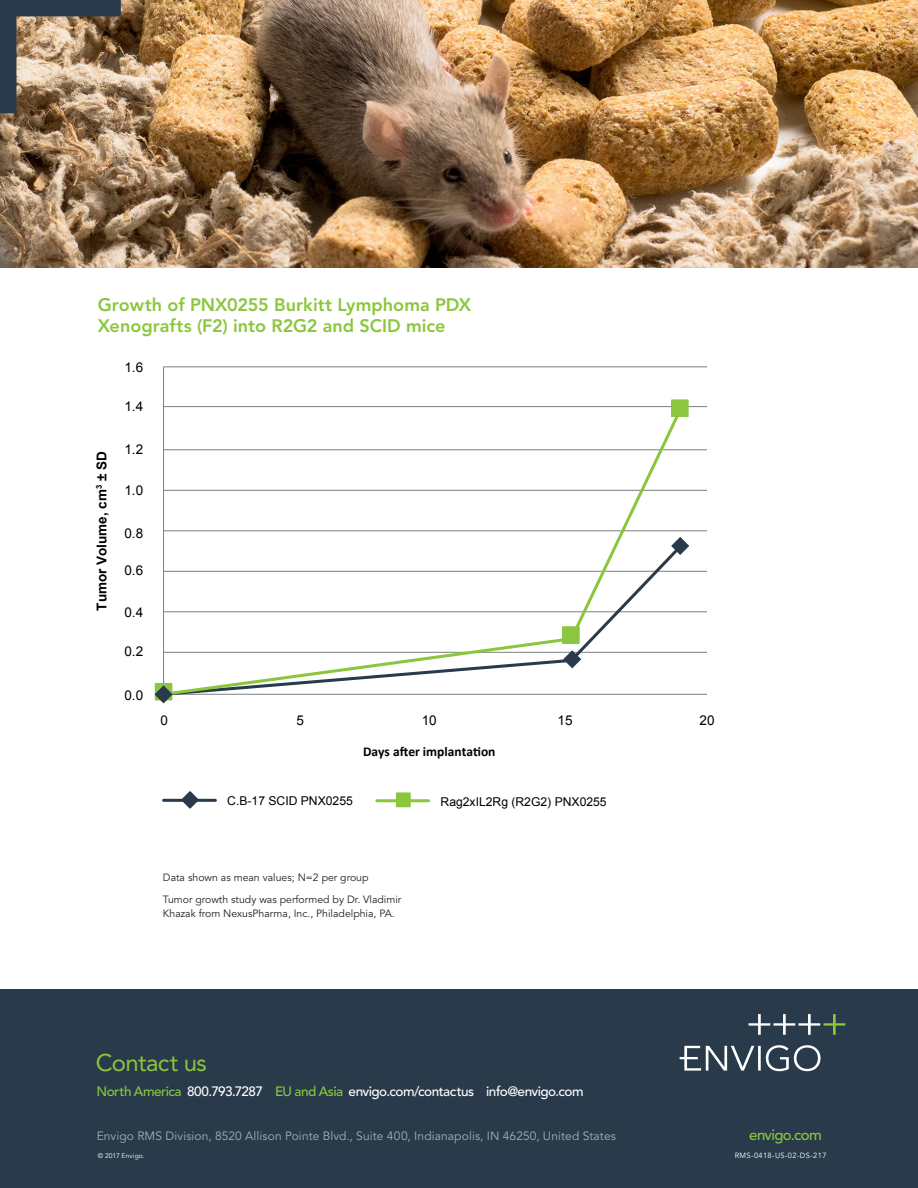
<style>
.page{position:relative;width:918px;height:1188px;background:#fff}
.page>*{position:absolute;margin:0;border:0;box-sizing:border-box;transform-origin:0 0}
.t1{font:24px "Avenir LT Std";letter-spacing:-.025em;color:#8bc63e}
.BODY_-_8_10_-_CHECK{font:800 18px/21px "Avenir LT Std";color:#8bc63e}
.BODY_-_8_10_-_CHECK-2{font:500 15px "Avenir LT Std";letter-spacing:-.04em;color:#8bc63e}
.t2{font:500 13.5px "Avenir LT Std";letter-spacing:-.035em;color:#fff}
.t3{font:13.5px "Arial";color:#000001}
.t4{font:700 13.5px "Calibri";color:#000001}
.t5{font:700 13.5px "Arial";color:#000001}
.t6{font:12.15px "Arial";color:#000001}
.t7{font:12px "Avenir LT Std";letter-spacing:.01em;color:#a7adb8}
.TABLE_BODY_-_7_9{font:10.5px/13.5px "Avenir LT Std";color:#231f20}
.t8{font:7.5px "Avenir LT Std";letter-spacing:.05em;color:#fff}
.t9{font:6.75px "Avenir LT Std";letter-spacing:.015em;color:#fff}
.s1{color:#8bc63e}
</style>
<div class="page">
<div style="left:0;top:989px;width:918px;height:199px;background:#293b4b"></div>
<svg style="left:680px;top:1045px;width:141px;height:26px"></svg>
<svg style="left:749px;top:1014px;width:96px;height:21px"></svg>
<img style="left:0;top:0;width:918px;height:268px">
<svg style="left:0;top:0;width:121px;height:113px;background:#8c7b69"></svg>
<hr style="left:164px;top:652px;width:543px;height:1px;background:#7b7e7f">
<hr style="left:164px;top:611px;width:543px;height:1px;background:#7b7e7f">
<hr style="left:164px;top:571px;width:543px;height:1px;background:#7b7e7f">
<hr style="left:164px;top:530px;width:543px;height:1px;background:#7b7e7f">
<hr style="left:164px;top:490px;width:543px;height:1px;background:#7b7e7f">
<hr style="left:164px;top:449px;width:543px;height:1px;background:#7b7e7f">
<hr style="left:164px;top:406px;width:543px;height:1px;background:#7b7e7f">
<hr style="left:164px;top:367px;width:543px;height:1px;background:#7b7e7f">
<hr style="left:163px;top:367px;width:1px;height:327px;background:#7b7e7f">
<hr style="left:164px;top:694px;width:543px;height:1px;background:#7b7e7f">
<svg style="left:160px;top:406px;width:524px;height:289px"></svg>
<hr style="left:164px;top:799px;width:51px;height:3px;background:#293b4b">
<svg style="left:180px;top:791px;width:20px;height:18px"></svg>
<hr style="left:377px;top:799px;width:52px;height:3px;background:#8bc63e">
<div style="left:397px;top:793px;width:13px;height:14px;background:#8bc63e"></div>
<div style="left:396px;top:792px;width:15px;height:15px;border:1px solid #8bc63e"></div>
<div style="left:155px;top:683px;width:17px;height:17px;border:1px solid #8bc63e"></div>
<div style="left:563px;top:627px;width:16px;height:16px;background:#8bc63e"></div>
<div style="left:562px;top:626px;width:18px;height:18px;border:1px solid #8bc63e"></div>
<div style="left:672px;top:400px;width:16px;height:16px;background:#8bc63e"></div>
<div style="left:671px;top:399px;width:18px;height:18px;border:1px solid #8bc63e"></div>
<svg style="left:670px;top:536px;width:20px;height:20px"></svg>
<svg style="left:154px;top:684px;width:20px;height:20px"></svg>
<svg style="left:562px;top:649px;width:20px;height:20px"></svg>
<p class="BODY_-_8_10_-_CHECK" style="left:98px;top:295px;width:375px">Growth of PNX0255 Burkitt Lymphoma PDX<br>Xenografts (F2) into R2G2 and SCID mice</p>
<p class="t3" style="left:124px;top:358px;width:20px">1.6</p>
<p class="t5" style="left:93px;top:611px;width:161px;rotate:-90deg">Tumor Volume, cm<sup>3</sup> ± SD</p>
<p class="t3" style="left:124px;top:397px;width:20px">1.4</p>
<p class="t3" style="left:124px;top:441px;width:20px">1.2</p>
<p class="t3" style="left:124px;top:481px;width:20px">1.0</p>
<p class="t3" style="left:124px;top:524px;width:20px">0.8</p>
<p class="t3" style="left:124px;top:562px;width:20px">0.6</p>
<p class="t3" style="left:124px;top:603px;width:20px">0.4</p>
<p class="t3" style="left:124px;top:643px;width:20px">0.2</p>
<p class="t3" style="left:124px;top:686px;width:20px">0.0</p>
<p class="t3" style="left:161px;top:711px;width:9px">0</p>
<p class="t3" style="left:296px;top:711px;width:9px">5</p>
<p class="t3" style="left:422px;top:711px;width:17px">10</p>
<p class="t3" style="left:558px;top:711px;width:17px">15</p>
<p class="t3" style="left:700px;top:711px;width:17px">20</p>
<p class="t4" style="left:363px;top:743px;width:134px">Days after implantation</p>
<p class="t6" style="left:227px;top:793px;width:127px">C.B-17 SCID PNX0255</p>
<p class="t6" style="left:441px;top:794px;width:168px">Rag2xIL2Rg (R2G2) PNX0255</p>
<p class="TABLE_BODY_-_7_9" style="left:163px;top:871px;width:207px">Data shown as mean values; N=2 per group</p>
<p class="TABLE_BODY_-_7_9" style="left:163px;top:893px;width:240px">Tumor growth study was performed by Dr. Vladimir<br>Khazak from NexusPharma, Inc., Philadelphia, PA.</p>
<h1 class="t1" style="left:96px;top:1048px;width:112px">Contact us</h1>
<p class="t2" style="left:97px;top:1083px;width:489px"><span class="s1">North America</span> 800.793.7287 <span class="s1">EU and Asia</span> envigo.com/contactus info@envigo.com</p>
<p class="t7" style="left:97px;top:1128px;width:521px">Envigo RMS Division, 8520 Allison Pointe Blvd., Suite 400, Indianapolis, IN 46250, United States</p>
<p class="BODY_-_8_10_-_CHECK-2" style="left:749px;top:1126px;width:74px">envigo.com</p>
<p class="t9" style="left:98px;top:1152px;width:49px">© 2017 Envigo.</p>
<p class="t8" style="left:735px;top:1151px;width:93px">RMS-0418-US-02-DS-217</p>
</div>
